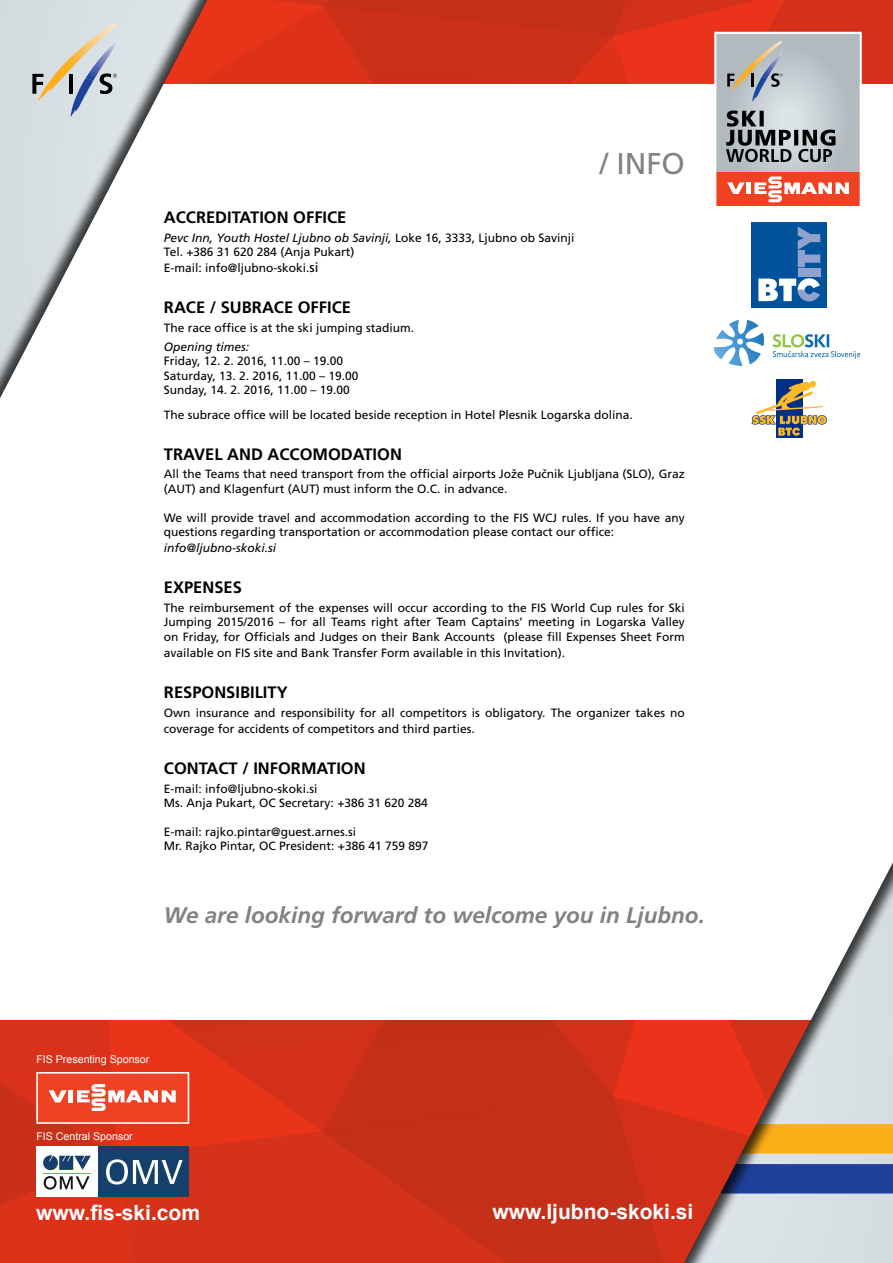
<style>
.page{position:relative;width:893px;height:1263px;background:#fff}
.page>*{position:absolute;margin:0;border:0;box-sizing:border-box;transform-origin:0 0}
.t1{font:30px "Frutiger CE";color:#808285}
.t2{font:italic 700 22.5px "Frutiger CE";color:#808285}
.t3{font:700 21px "Arial";color:#fff}
.t4{font:700 16.5px "Frutiger CE";color:#000}
.t5{font:12px/14.4px "Frutiger CE";color:#000}
.t6{font:italic 12px "Frutiger CE";color:#000}
.t7{font:10.65px "Arial";color:#fff}
.s1{font-style:italic}
.s2{font-size:13.5px}
</style>
<div class="page">
<div style="left:190px;top:1132px;width:133px;height:131px;background:#d4321a"></div>
<svg style="left:323px;top:1020px;width:350px;height:243px;background:#ca2f19"></svg>
<svg style="left:190px;top:1020px;width:479px;height:112px;background:#cf3019"></svg>
<div style="left:673px;top:835px;width:220px;height:428px;background:#000;opacity:.75"></div>
<svg style="left:0;top:1020px;width:190px;height:243px;background:#cc4a3a"></svg>
<svg style="left:0;top:0;width:893px;height:366px"></svg>
<div style="left:776px;top:379px;width:27px;height:59px;background:#002f87"></div>
<svg style="left:751px;top:381px;width:76px;height:55px"></svg>
<h1 class="t1" style="left:600px;top:146px;width:87px">/ INFO</h1>
<h3 class="t4" style="left:164px;top:207px;width:42px">ACCREDITATI</h3>
<h3 class="t4" style="left:264px;top:207px;width:82px">ON OFFICE</h3>
<p class="t5" style="left:164px;top:230px;width:412px"><span class="s1">Pevc Inn, Youth Hostel Ljubno ob Savinji,</span> Loke 16, 3333, Ljubno ob Savinji<br>Tel. +386 31 620 284 (Anja Pukart)</p>
<p class="t5" style="left:164px;top:261px;width:156px">E-mail: info@ljubno-skoki.<span class="s2">si</span></p>
<h3 class="t4" style="left:164px;top:298px;width:69px">RACE / SUBRA</h3>
<h3 class="t4" style="left:274px;top:298px;width:76px">CE OFFICE</h3>
<p class="t5" style="left:164px;top:321px;width:252px">The race office is at the ski jumping stadium.</p>
<p class="t6" style="left:164px;top:340px;width:87px">Opening times:</p>
<p class="t5" style="left:164px;top:354px;width:196px">Friday, 12. 2. 2016, 11.00 – 19.00<br>Saturday, 13. 2. 2016, 11.00 – 19.00<br>Sunday, 14. 2. 2016, 11.00 – 19.00</p>
<p class="t5" style="left:164px;top:407px;width:470px">The subrace office will be located beside reception in Hotel Plesnik Logarska dolina.</p>
<h3 class="t4" style="left:164px;top:444px;width:76px">TRAVEL AND</h3>
<h3 class="t4" style="left:268px;top:444px;width:83px">ACCOMODATI</h3>
<h3 class="t4" style="left:377px;top:444px;width:24px">ON</h3>
<p class="t5" style="left:164px;top:467px;width:522px">All the Teams that need transport from the official airports Jože Pučnik Ljubljana (SLO), Graz (AUT) and Klagenfurt (AUT) must inform the O.C. in advance.</p>
<p class="t5" style="left:164px;top:510px;width:522px">We will provide travel and accommodation according to the FIS WCJ rules. If you have any questions regarding transportation or accommodation please contact our office:</p>
<p class="t6" style="left:164px;top:541px;width:114px">info@ljubno-skoki.si</p>
<h3 class="t4" style="left:164px;top:578px;width:31px">EXPENSES</h3>
<p class="t5" style="left:164px;top:600px;width:522px;text-align:justify">The reimbursement of the expenses will occur according to the FIS World Cup rules for Ski Jumping 2015/2016 – for all Teams right after Team Captains’ meeting in Logarska Valley on Friday, for Officials and Judges on their Bank Accounts (please fill Expenses Sheet Form</p>
<p class="t5" style="left:164px;top:645px;width:403px">available on FIS site and Bank Transfer Form available in this Invitation).</p>
<h3 class="t4" style="left:164px;top:682px;width:11px">RESP</h3>
<h3 class="t4" style="left:202px;top:682px;width:22px">ONSIBI</h3>
<h3 class="t4" style="left:255px;top:682px;width:18px">LITY</h3>
<p class="t5" style="left:164px;top:704px;width:522px;line-height:16.2px">Own insurance and responsibility for all competitors is obligatory. The organizer takes no coverage for accidents of competitors and third parties.</p>
<h3 class="t4" style="left:164px;top:758px;width:35px">CONTA</h3>
<h3 class="t4" style="left:219px;top:758px;width:83px">CT / INFORMATI</h3>
<h3 class="t4" style="left:341px;top:758px;width:24px">ON</h3>
<p class="t5" style="left:164px;top:781px;width:265px">E-mail: info@ljubno-skoki.si<br>Ms. Anja Pukart, OC Secretary: +386 31 620 284</p>
<p class="t5" style="left:164px;top:824px;width:266px">E-mail: rajko.pintar@guest.arnes.si<br>Mr. Rajko Pintar, OC President: +386 41 759 897</p>
<h2 class="t2" style="left:164px;top:902px;width:542px">We are looking forward to welcome you in Ljubno.</h2>
<p class="t7" style="left:36px;top:1052px;width:115px">FIS Presenting Sponsor</p>
<p class="t7" style="left:36px;top:1130px;width:98px">FIS Central Sponsor</p>
<h3 class="t3" style="left:36px;top:1198px;width:165px">www.fis-ski.com</h3>
<h3 class="t3" style="left:492px;top:1198px;width:203px">www.ljubno-skoki.si</h3>
</div>
